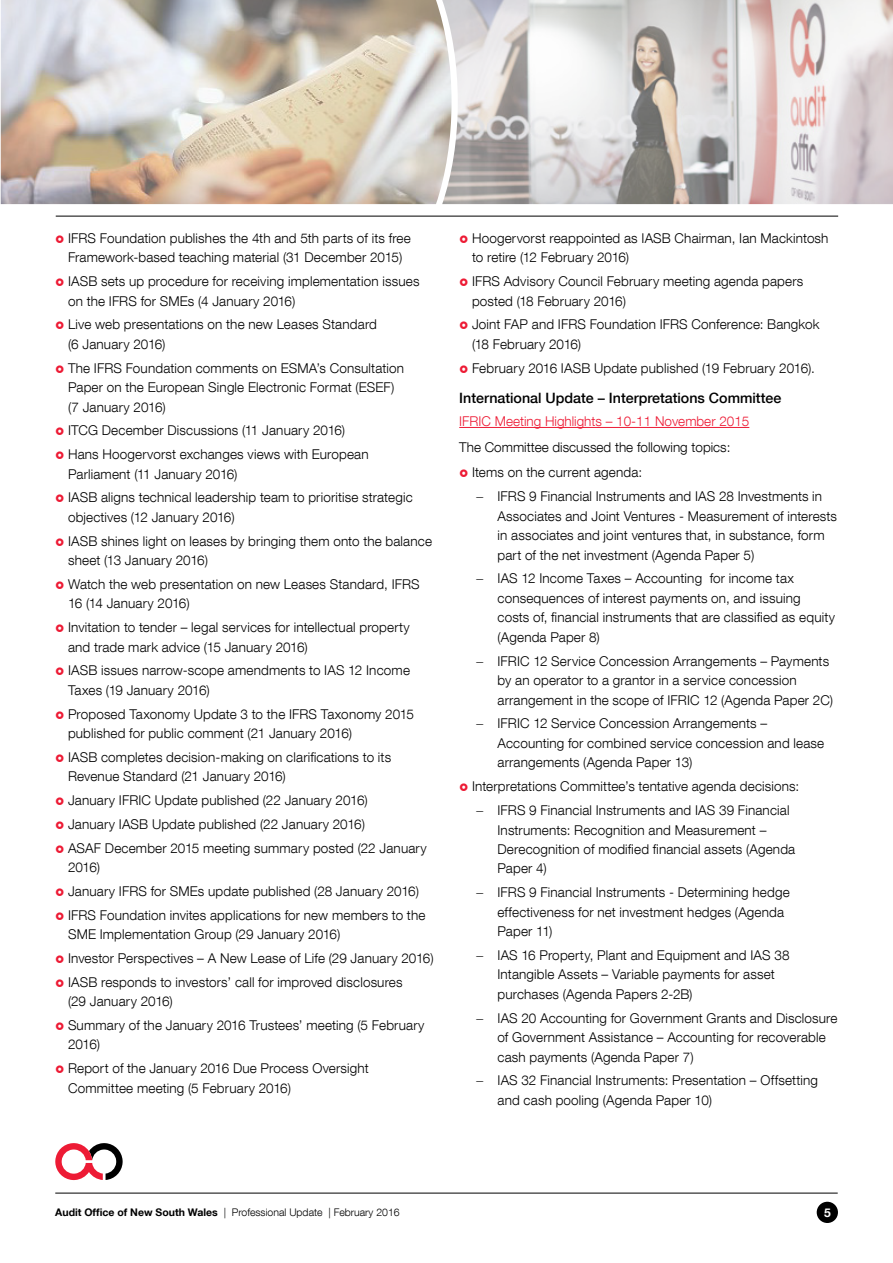
<style>
.page{position:relative;width:893px;height:1263px;background:#fff}
.page>*{position:absolute;margin:0;border:0;box-sizing:border-box;transform-origin:0 0}
.t1{font:500 14.25px "Helvetica Neue LT Com";color:#000}
.t2{font:300 13.5px/23.7px "Helvetica Neue LT Com";letter-spacing:.01em;color:#000}
.t3{font:300 13.5px/19.5px "Helvetica Neue LT Com";letter-spacing:.01em;color:#000101}
.t4{font:300 13.5px "Helvetica Neue LT Com";color:#ed1b35}
.t5{font:700 12px "Helvetica Neue LT Com";color:#fff}
.t6{font:300 10.5px "Helvetica Neue LT Com";color:#000}
.s1{color:#000101}
.s2{font-weight:700}
</style>
<div class="page">
<hr style="left:55px;top:1193px;width:783px;height:1px;background:#000">
<div style="left:817px;top:1202px;width:21px;height:21px;background:#000;border-radius:50%"></div>
<svg style="left:55px;top:1143px;width:68px;height:37px"></svg>
<img style="left:452px;top:0;width:441px;height:204px">
<img style="left:1px;top:0;width:451px;height:204px">
<hr style="left:56px;top:216px;width:782px;height:1px;background:#000">
<hr style="left:459px;top:427px;width:290px;height:1px;background:#ed1b35">
<p class="t2" style="left:68px;top:228px;width:344px;line-height:19.5px">IFRS Foundation publishes the 4th and 5th parts of its free<br>Framework-based teaching material (31 December 2015)</p>
<p class="t2" style="left:68px;top:271px;width:353px;line-height:19.5px">IASB sets up procedure for receiving implementation issues on the IFRS for SMEs (4 January 2016)</p>
<p class="t2" style="left:68px;top:314px;width:310px;line-height:19.5px">Live web presentations on the new Leases Standard (6 January 2016)</p>
<p class="t2" style="left:68px;top:358px;width:337px;line-height:19.5px">The IFRS Foundation comments on ESMA’s Consultation<br>Paper on the European Single Electronic Format (ESEF) (7 January 2016)</p>
<p class="t2" style="left:68px;top:418px;width:302px">ITCG December Discussions (11 January 2016)<br>Hans Hoogervorst exchanges views with European</p>
<p class="t2" style="left:68px;top:462px;width:346px">Parliament (11 January 2016)<br>IASB aligns technical leadership team to prioritise strategic</p>
<p class="t2" style="left:68px;top:505px;width:366px">objectives (12 January 2016)<br>IASB shines light on leases by bringing them onto the balance</p>
<p class="t2" style="left:68px;top:548px;width:353px">sheet (13 January 2016)<br>Watch the web presentation on new Leases Standard, IFRS</p>
<p class="t2" style="left:68px;top:591px;width:343px">16 (14 January 2016)<br>Invitation to tender – legal services for intellectual property</p>
<p class="t2" style="left:68px;top:635px;width:343px">and trade mark advice (15 January 2016)<br>IASB issues narrow-scope amendments to IAS 12 Income</p>
<p class="t2" style="left:68px;top:678px;width:348px">Taxes (19 January 2016)<br>Proposed Taxonomy Update 3 to the IFRS Taxonomy 2015</p>
<p class="t2" style="left:68px;top:721px;width:325px">published for public comment (21 January 2016)<br>IASB completes decision-making on clarifications to its</p>
<p class="t2" style="left:68px;top:764px;width:360px">Revenue Standard (21 January 2016)<br>January IFRIC Update published (22 January 2016)<br>January IASB Update published (22 January 2016)<br>ASAF December 2015 meeting summary posted (22 January</p>
<p class="t2" style="left:68px;top:855px;width:359px">2016)<br>January IFRS for SMEs update published (28 January 2016)<br>IFRS Foundation invites applications for new members to the</p>
<p class="t2" style="left:68px;top:922px;width:367px">SME Implementation Group (29 January 2016)<br>Investor Perspectives – A New Lease of Life (29 January 2016)<br>IASB responds to investors’ call for improved disclosures</p>
<p class="t2" style="left:68px;top:989px;width:358px">(29 January 2016)<br>Summary of the January 2016 Trustees’ meeting (5 February</p>
<p class="t2" style="left:68px;top:1032px;width:302px">2016)<br>Report of the January 2016 Due Process Oversight</p>
<p class="t2" style="left:68px;top:1076px;width:224px">Committee meeting (5 February 2016)</p>
<p class="t2" style="left:472px;top:228px;width:358px;line-height:19.5px">Hoogervorst reappointed as IASB Chairman, Ian Mackintosh to retire (12 February 2016)</p>
<p class="t2" style="left:472px;top:271px;width:333px;line-height:19.5px">IFRS Advisory Council February meeting agenda papers posted (18 February 2016)</p>
<p class="t2" style="left:472px;top:314px;width:349px;line-height:19.5px">Joint FAP and IFRS Foundation IFRS Conference: Bangkok (18 February 2016)</p>
<p class="t2" style="left:472px;top:356px;width:344px">February 2016 IASB Update published (19 February 2016).</p>
<p class="t1" style="left:459px;top:389px;width:324px">International Update – Interpretations Committee</p>
<p class="t4" style="left:459px;top:413px;width:292px">IFRIC Meeting Highlights – 10-11 November 2015</p>
<p class="t2" style="left:472px;top:435px;width:260px;line-height:25.2px;text-indent:-13px">The Committee discussed the following topics:<br>Items on the current agenda:</p>
<p class="t3" style="left:497px;top:486px;width:341px;text-indent:-21px">− IFRS 9 Financial Instruments and IAS 28 Investments in Associates and Joint Ventures - Measurement of interests in associates and joint ventures that, in substance, form part of the net investment (Agenda Paper 5)</p>
<p class="t3" style="left:497px;top:569px;width:339px;text-indent:-21px">− IAS 12 Income Taxes – Accounting for income tax consequences of interest payments on, and issuing costs of, financial instruments that are classified as equity (Agenda Paper 8)</p>
<p class="t3" style="left:497px;top:651px;width:337px;text-indent:-21px">− IFRIC 12 Service Concession Arrangements – Payments by an operator to a grantor in a service concession arrangement in the scope of IFRIC 12 (Agenda Paper 2C)</p>
<p class="t3" style="left:497px;top:713px;width:328px;text-indent:-21px">− IFRIC 12 Service Concession Arrangements –<br>Accounting for combined service concession and lease arrangements (Agenda Paper 13)</p>
<p class="t2" style="left:472px;top:774px;width:329px;text-align:center">Interpretations Committee’s tentative agenda decisions: <span class="s1">− IFRS 9 Financial Instruments and IAS 39 Financial</span></p>
<p class="t3" style="left:497px;top:820px;width:299px">Instruments: Recognition and Measurement –<br>Derecognition of modified financial assets (Agenda<br>Paper 4)</p>
<p class="t3" style="left:497px;top:882px;width:294px;text-indent:-21px">− IFRS 9 Financial Instruments - Determining hedge effectiveness for net investment hedges (Agenda<br>Paper 11)</p>
<p class="t3" style="left:497px;top:945px;width:293px;text-indent:-21px">− IAS 16 Property, Plant and Equipment and IAS 38<br>Intangible Assets – Variable payments for asset purchases (Agenda Papers 2-2B)</p>
<p class="t3" style="left:497px;top:1008px;width:342px;text-indent:-21px">− IAS 20 Accounting for Government Grants and Disclosure of Government Assistance – Accounting for recoverable cash payments (Agenda Paper 7)</p>
<p class="t3" style="left:497px;top:1070px;width:322px;text-indent:-21px">− IAS 32 Financial Instruments: Presentation – Offsetting and cash pooling (Agenda Paper 10)</p>
<p class="t6" style="left:55px;top:1206px;width:346px"><span class="s2">Audit Office of New South Wales</span> | Professional Update | February 2016</p>
<p class="t5" style="left:824px;top:1205px;width:8px">5</p>
</div>
